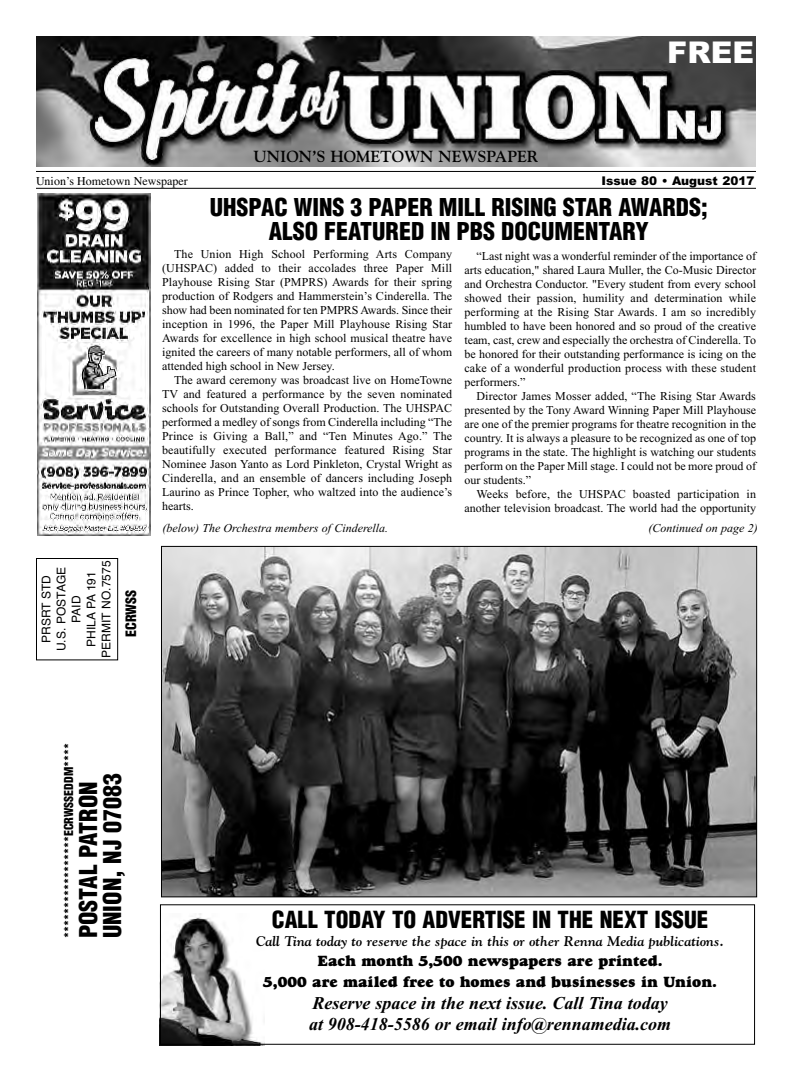
<style>
.page{position:relative;width:792px;height:1080px;background:#fff}
.page>*{position:absolute;margin:0;border:0;box-sizing:border-box;transform-origin:0 0}
.t1{font:900 30px "Arial";color:#fff}
.t2{font:900 condensed 24px/24px "Helvetica";color:#000}
.t3{font:900 condensed 23px "Helvetica";color:#000}
.t4{font:italic 700 18px/21px "Times New Roman";color:#000}
.t5{font:700 16px "Goudy";color:#000}
.t6{font:15px/21px "Goudy Heavyface";color:#000;text-align:center}
.t7{font:italic 700 14px "Goudy";color:#000}
.t8{font:900 condensed 14px "Helvetica";color:#000}
.t9{font:12px/14px "Times New Roman";color:#000;text-align:justify}
.t10{font:italic 12px "Times New Roman";color:#000}
.t11{font:12px/15px "Helvetica";color:#000;text-align:center}
.t12{font:900 condensed 12px "Helvetica";color:#000}
.t13{font:12px "Times";color:#000}
.t14{font:900 12px "Arial";color:#000}
</style>
<div class="page">
<img style="left:36px;top:36px;width:720px;height:130px">
<hr style="left:36px;top:171px;width:720px;height:1px;background:#000">
<hr style="left:36px;top:188px;width:720px;height:1px;background:#000">
<div style="left:36px;top:558px;width:82px;height:102px;border:1px solid #000"></div>
<img style="left:162px;top:914px;width:101px;height:129px">
<div style="left:160px;top:904px;width:595px;height:141px;border:1px solid #000"></div>
<img style="left:37px;top:194px;width:114px;height:341px">
<img style="left:163px;top:548px;width:592px;height:347px">
<h3 class="t5" style="left:253px;top:147px;width:287px">UNION’S HOMETOWN NEWSPAPER</h3>
<h1 class="t1" style="left:667px;top:36px;width:88px">FREE</h1>
<p class="t13" style="left:36px;top:173px;width:153px">Union’s Hometown Newspaper</p>
<p class="t14" style="left:602px;top:173px;width:154px">Issue 80 • August 2017</p>
<h2 class="t2" style="left:210px;top:196px;width:499px;text-align:center">UHSPAC WINS 3 PAPER MILL RISING STAR AWARDS;<br>ALSO FEATURED IN PBS DOCUMENTARY</h2>
<p class="t9" style="left:162px;top:247px;width:292px;text-indent:12px">The Union High School Performing Arts Company (UHSPAC) added to their accolades three Paper Mill Playhouse Rising Star (PMPRS) Awards for their spring production of Rodgers and Hammerstein’s Cinderella. The show had been nominated for ten PMPRS Awards. Since their inception in 1996, the Paper Mill Playhouse Rising Star Awards for excellence in high school musical theatre have ignited the careers of many notable performers, all of whom attended high school in New Jersey.</p>
<p class="t9" style="left:162px;top:373px;width:292px;text-indent:12px">The award ceremony was broadcast live on HomeTowne TV and featured a performance by the seven nominated schools for Outstanding Overall Production. The UHSPAC performed a medley of songs from Cinderella including “The Prince is Giving a Ball,” and “Ten Minutes Ago.” The beautifully executed performance featured Rising Star Nominee Jason Yanto as Lord Pinkleton, Crystal Wright as Cinderella, and an ensemble of dancers including Joseph Laurino as Prince Topher, who waltzed into the audience’s hearts.</p>
<p class="t9" style="left:464px;top:249px;width:293px;text-indent:12px">“Last night was a wonderful reminder of the importance of arts education," shared Laura Muller, the Co-Music Director and Orchestra Conductor. "Every student from every school showed their passion, humility and determination while performing at the Rising Star Awards. I am so incredibly humbled to have been honored and so proud of the creative team, cast, crew and especially the orchestra of Cinderella. To be honored for their outstanding performance is icing on the cake of a wonderful production process with these student performers.”</p>
<p class="t9" style="left:464px;top:389px;width:293px;text-indent:12px">Director James Mosser added, “The Rising Star Awards presented by the Tony Award Winning Paper Mill Playhouse are one of the premier programs for theatre recognition in the country. It is always a pleasure to be recognized as one of top programs in the state. The highlight is watching our students perform on the Paper Mill stage. I could not be more proud of our students.”</p>
<p class="t9" style="left:464px;top:487px;width:293px;text-align:right">Weeks before, the UHSPAC boasted participation in another television broadcast. The world had the opportunity</p>
<p class="t11" style="left:39px;top:658px;width:98px;rotate:-90deg">PRSRT STD<br>U.S. POSTAGE<br>PAID<br>PHILA PA 191<br>PERMIT NO.7575</p>
<p class="t8" style="left:123px;top:637px;width:49px;rotate:-90deg">ECRWSS</p>
<p class="t10" style="left:162px;top:521px;width:227px">(below) The Orchestra members of Cinderella.</p>
<p class="t10" style="left:649px;top:521px;width:111px">(Continued on page 2)</p>
<p class="t12" style="left:62px;top:938px;width:197px;rotate:-90deg">*****************ECRWSSEDDM****</p>
<h2 class="t2" style="left:77px;top:938px;width:167px;rotate:-90deg">POSTAL PATRON<br>UNION, NJ 07083</h2>
<h3 class="t3" style="left:272px;top:907px;width:438px">CALL TODAY TO ADVERTISE IN THE NEXT ISSUE</h3>
<p class="t7" style="left:256px;top:933px;width:470px">Call Tina today to reserve the space in this or other Renna Media publications.</p>
<p class="t6" style="left:263px;top:952px;width:455px">Each month 5,500 newspapers are printed.<br>5,000 are mailed free to homes and businesses in Union.</p>
<h3 class="t4" style="left:309px;top:992px;width:364px">Reserve space in the next issue. Call Tina today at 908-418-5586 or email info@rennamedia.com</h3>
</div>
